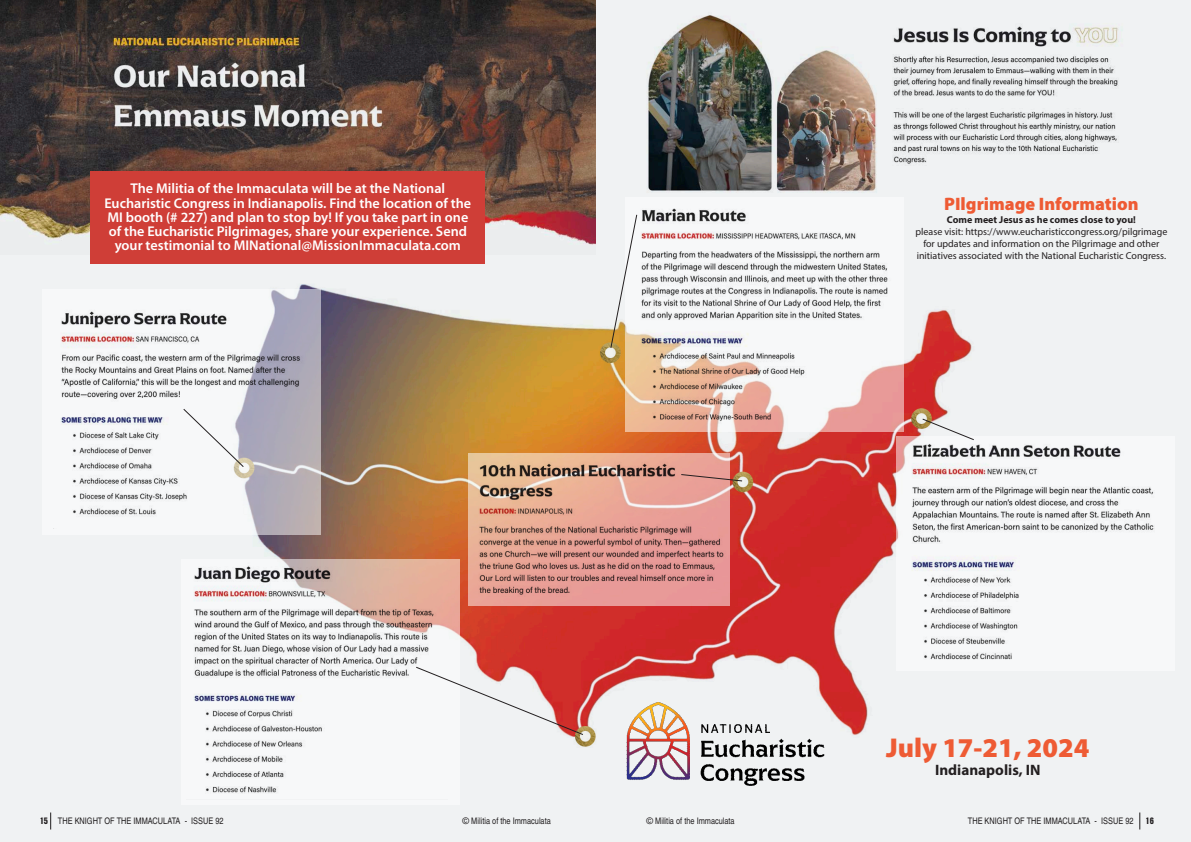
<style>
.page{position:relative;width:1191px;height:842px;background:#f0f2f3}
.page>*{position:absolute;margin:0;border:0;box-sizing:border-box;transform-origin:0 0}
.White_magazine_name_left{font:900 27.3px "Myriad Pro";color:#ee5b34}
.White_magazine_name_left-2{font:900 18.1px "Myriad Pro";color:#ee5b34}
.White_magazine_name_left-3{font:700 15.1px "Myriad Pro";color:#231f20}
.White_magazine_name_left-4{font:600 14.2px/14.2px "Myriad Pro";color:#fff;text-align:center}
.White_magazine_name_left-5{font:10px/12.2px "Myriad Pro";color:#231f20;text-align:center}
.White_magazine_name_left-6{font:700 10px "Myriad Pro";color:#231f20}
.Right_page_number{font:9px "Nimbus San Con L";color:#231f20}
.Right_page_number-2{font:900 9px "Nimbus San Con L";color:#231f20}
.s1{font-weight:900}
</style>
<div class="page">
<img style="left:0;top:0;width:595px;height:255px">
<img style="left:254px;top:284px;width:718px;height:463px">
<img style="left:647px;top:15px;width:476px;height:178px">
<img style="left:626px;top:695px;width:200px;height:91px">
<div style="left:883px;top:172px;width:255px;height:48px;background:#f0f2f3"></div>
<svg style="left:626px;top:284px;width:277px;height:148px"></svg>
<svg style="left:896px;top:436px;width:76px;height:235px"></svg>
<svg style="left:447px;top:559px;width:12px;height:188px"></svg>
<svg style="left:254px;top:289px;width:66px;height:246px"></svg>
<svg style="left:468px;top:453px;width:261px;height:153px"></svg>
<img style="left:634px;top:208px;width:261px;height:221px">
<img style="left:472px;top:456px;width:259px;height:151px">
<img style="left:194px;top:557px;width:253px;height:236px">
<img style="left:53px;top:303px;width:262px;height:226px">
<img style="left:904px;top:442px;width:250px;height:231px">
<svg style="left:921px;top:418px;width:53px;height:23px"></svg>
<svg style="left:680px;top:473px;width:63px;height:9px"></svg>
<svg style="left:415px;top:666px;width:169px;height:70px"></svg>
<svg style="left:182px;top:408px;width:63px;height:60px"></svg>
<svg style="left:609px;top:214px;width:29px;height:135px"></svg>
<div style="left:90px;top:171px;width:394px;height:92px;background:#cf3e37"></div>
<p class="White_magazine_name_left-4" style="left:104px;top:181px;width:368px">The Militia of the Immaculata will be at the National Eucharistic Congress in Indianapolis. Find the location of the MI booth (# 227) and plan to stop by! If you take part in one of the Eucharistic Pilgrimages, share your experience. Send your testimonial to MINational@MissionImmaculata.com</p>
<p class="White_magazine_name_left-2" style="left:944px;top:192px;width:196px">PIlgrimage Information</p>
<p class="White_magazine_name_left-6" style="left:947px;top:213px;width:190px">Come meet Jesus as he comes close to you!</p>
<p class="White_magazine_name_left-5" style="left:915px;top:225px;width:253px">please visit: https://www.eucharisticcongress.org/pilgrimage for updates and information on the Pilgrimage and other initiatives associated with the National Eucharistic Congress.</p>
<p class="White_magazine_name_left" style="left:886px;top:729px;width:205px">July 17-21, 2024</p>
<p class="White_magazine_name_left-3" style="left:935px;top:760px;width:107px">Indianapolis, IN</p>
<p class="Right_page_number" style="left:40px;top:814px;width:185px"><span class="s1">15</span> THE KNIGHT OF THE IMMACULATA - ISSUE 92</p>
<p class="Right_page_number" style="left:462px;top:814px;width:90px">© Militia of the Immaculata</p>
<p class="Right_page_number" style="left:646px;top:814px;width:90px">© Militia of the Immaculata</p>
<p class="Right_page_number" style="left:968px;top:814px;width:167px">THE KNIGHT OF THE IMMACULATA - ISSUE 92</p>
<p class="Right_page_number-2" style="left:1145px;top:814px;width:10px">16</p>
</div>
